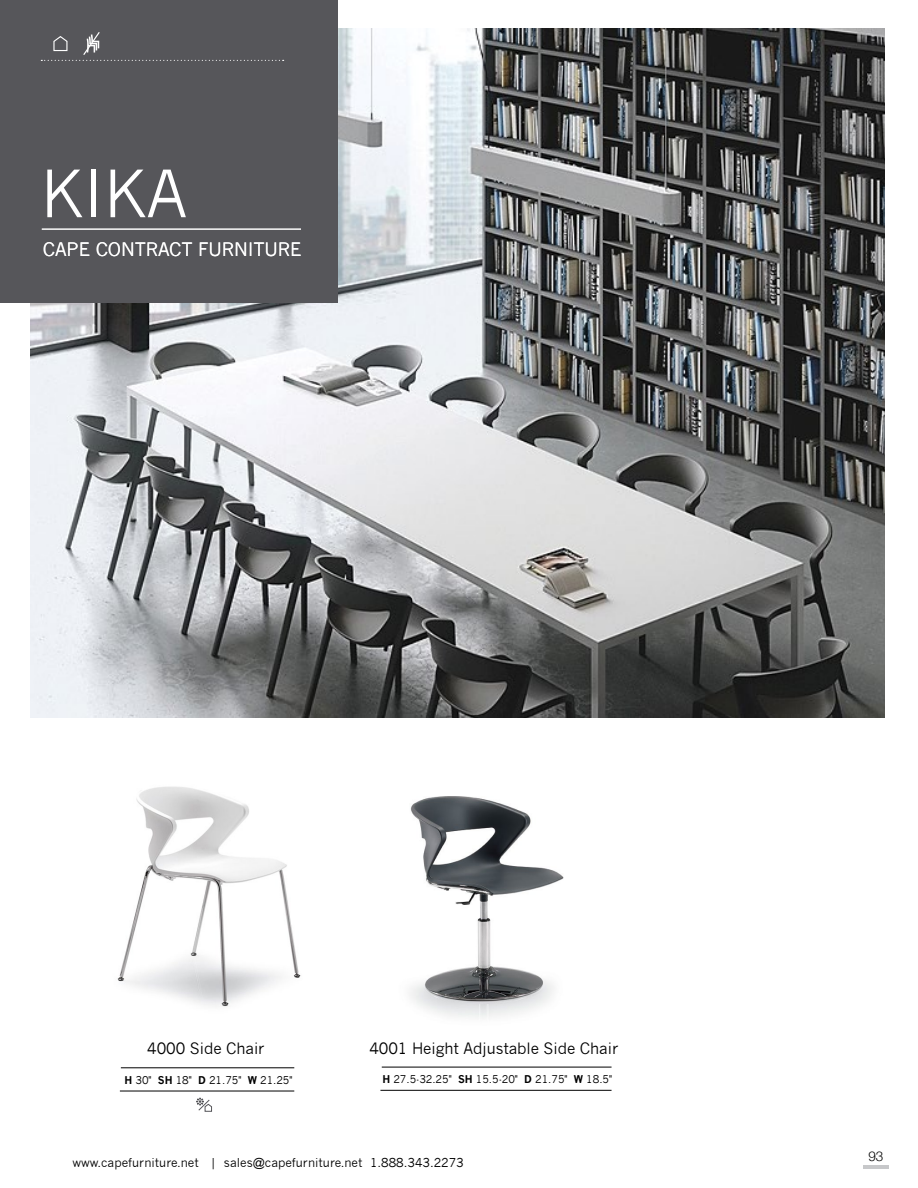
<style>
.page{position:relative;width:918px;height:1188px;background:#fff}
.page>*{position:absolute;margin:0;border:0;box-sizing:border-box;transform-origin:0 0}
.t1{font:64.35px "News Gothic";color:#fff}
.t2{font:18.15px "News Gothic";letter-spacing:-.005em;color:#fff}
.t3{font:15.3px "News Gothic";letter-spacing:-.005em;color:#000}
.t4{font:300 13.5px "Helvetica Neue";color:#000}
.t5{font:12px "News Gothic";color:#000}
.t6{font:10.5px "News Gothic";letter-spacing:-.005em;color:#000}
.s1{font-weight:700}
</style>
<div class="page">
<hr style="left:863px;top:1166px;width:26px;height:3px;background:#c7c8ca">
<img style="left:30px;top:28px;width:855px;height:689px">
<img style="left:117px;top:786px;width:184px;height:221px">
<img style="left:410px;top:796px;width:154px;height:222px">
<div style="left:0;top:0;width:338px;height:302px;background:#56565a"></div>
<hr style="left:42px;top:229px;width:259px;height:1px;background:#fff">
<hr style="left:121px;top:1068px;width:173px;height:1px;background:#000">
<hr style="left:120px;top:1091px;width:174px;height:1px;background:#000">
<hr style="left:382px;top:1067px;width:230px;height:1px;background:#000">
<hr style="left:380px;top:1090px;width:232px;height:1px;background:#000">
<svg style="left:41px;top:32px;width:243px;height:29px"></svg>
<svg style="left:196px;top:1098px;width:16px;height:14px"></svg>
<h1 class="t1" style="left:40px;top:157px;width:148px">KIKA</h1>
<h2 class="t2" style="left:43px;top:239px;width:260px">CAPE CONTRACT FURNITURE</h2>
<p class="t3" style="left:147px;top:1039px;width:119px">4000 Side Chair</p>
<p class="t3" style="left:369px;top:1039px;width:250px">4001 Height Adjustable Side Chair</p>
<p class="t6" style="left:124px;top:1074px;width:169px"><span class="s1">H</span> 30" <span class="s1">SH</span> 18" <span class="s1">D</span> 21.75" <span class="s1">W</span> 21.25"</p>
<p class="t6" style="left:382px;top:1073px;width:231px"><span class="s1">H</span> 27.5-32.25" <span class="s1">SH</span> 15.5-20" <span class="s1">D</span> 21.75" <span class="s1">W</span> 18.5"</p>
<p class="t5" style="left:72px;top:1155px;width:393px">www.capefurniture.net | sales@capefurniture.net 1.888.343.2273</p>
<p class="t4" style="left:868px;top:1145px;width:17px">93</p>
</div>
